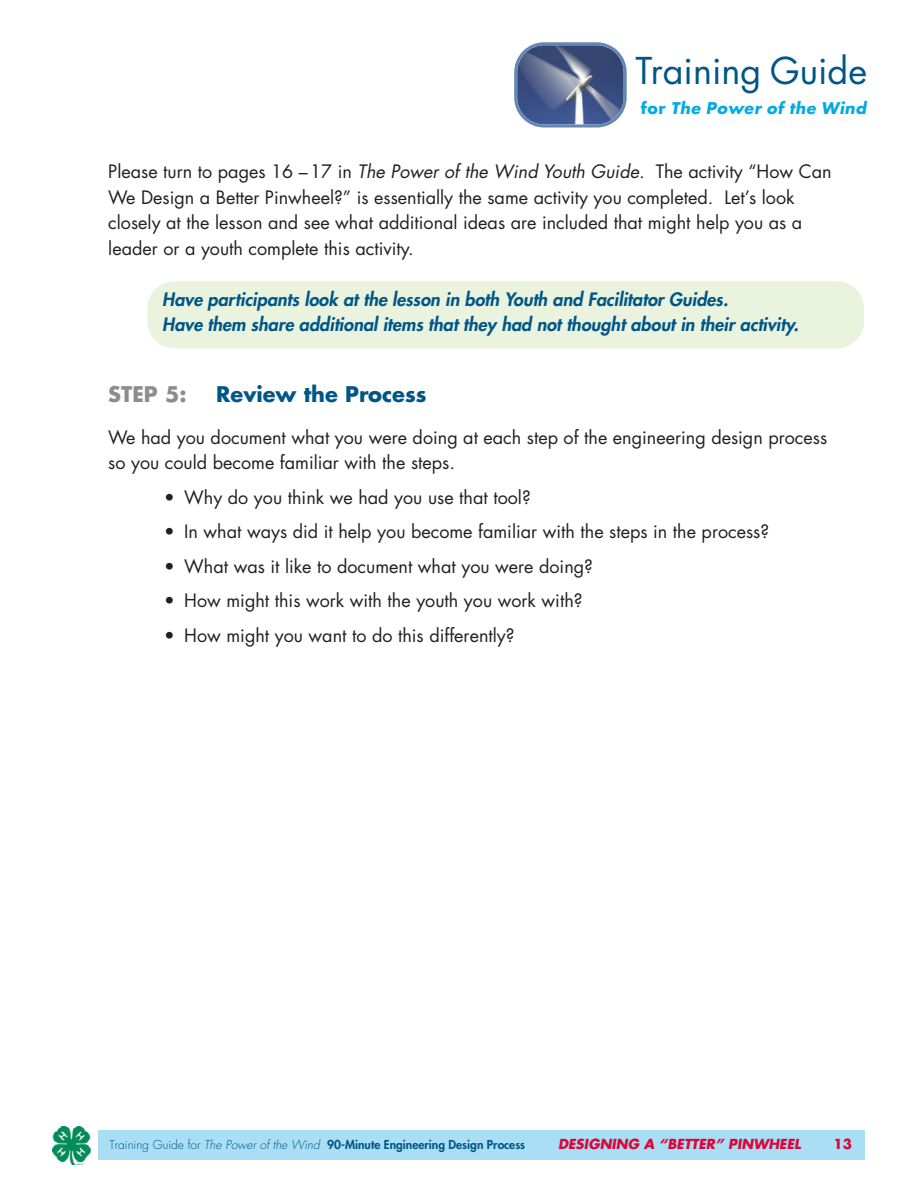
<style>
.page{position:relative;width:918px;height:1188px;background:#fff}
.page>*{position:absolute;margin:0;border:0;box-sizing:border-box;transform-origin:0 0}
.t1{font:36px "Futura";color:#005687}
.t2{font:700 21px "Futura";color:#005687}
.t3{font:700 21px "Futura";color:#8d8c8e}
.t4{font:18px/25.5px "Futura";color:#231f20}
.t5{font:italic 800 18px/25.5px "Futura";color:#005687}
.t6{font:italic 700 15.75px "Futura";letter-spacing:.035em;color:#00abe2}
.t7{font:italic 700 13.5px "Futura";color:#db0639}
.t8{font:700 13.5px "Futura";color:#db0639}
.t9{font:800 12px "Futura";color:#005687}
.s1{font-style:normal}
.s2{font-style:italic}
.s3{font-weight:300}
.s4{font-weight:300;font-style:italic}
</style>
<div class="page">
<div style="left:147px;top:281px;width:717px;height:67px;background:#e9f3de;border-radius:27px"></div>
<div style="left:98px;top:1130px;width:767px;height:30px;background:#aadef4"></div>
<img style="left:52px;top:1126px;width:40px;height:39px">
<svg style="left:514px;top:42px;width:113px;height:86px;background:#68789d"></svg>
<h1 class="t1" style="left:635px;top:55px;width:233px">Training Guide</h1>
<p class="t6" style="left:641px;top:101px;width:227px"><span class="s1">for</span> The Power of the Wind</p>
<p class="t4" style="left:108px;top:161px;width:725px">Please turn to pages 16 –17 in <span class="s2">The Power of the Wind Youth Guide.</span> The activity “How Can We Design a Better Pinwheel?” is essentially the same activity you completed. Let’s look closely at the lesson and see what additional ideas are included that might help you as a leader or a youth complete this activity.</p>
<p class="t5" style="left:162px;top:288px;width:638px">Have participants look at the lesson in both Youth and Facilitator Guides.<br>Have them share additional items that they had not thought about in their activity.</p>
<p class="t3" style="left:108px;top:385px;width:80px">STEP 5:</p>
<p class="t2" style="left:216px;top:385px;width:212px">Review the Process</p>
<p class="t4" style="left:108px;top:426px;width:720px">We had you document what you were doing at each step of the engineering design process so you could become familiar with the steps<span class="s2">.</span></p>
<p class="t4" style="left:164px;top:486px;width:368px">• Why do you think we had you use that tool?</p>
<p class="t4" style="left:164px;top:521px;width:607px">• In what ways did it help you become familiar with the steps in the process?</p>
<p class="t4" style="left:164px;top:555px;width:430px">• What was it like to document what you were doing?</p>
<p class="t4" style="left:164px;top:590px;width:420px">• How might this work with the youth you work with?</p>
<p class="t4" style="left:164px;top:624px;width:352px">• How might you want to do this differently?</p>
<p class="t9" style="left:110px;top:1139px;width:417px"><span class="s3">Training Guide for</span> <span class="s4">The Power of the Wind</span> 90-Minute Engineering Design Process</p>
<p class="t7" style="left:558px;top:1138px;width:244px">DESIGNING A “BETTER” PINWHEEL</p>
<p class="t8" style="left:833px;top:1138px;width:20px">13</p>
</div>
